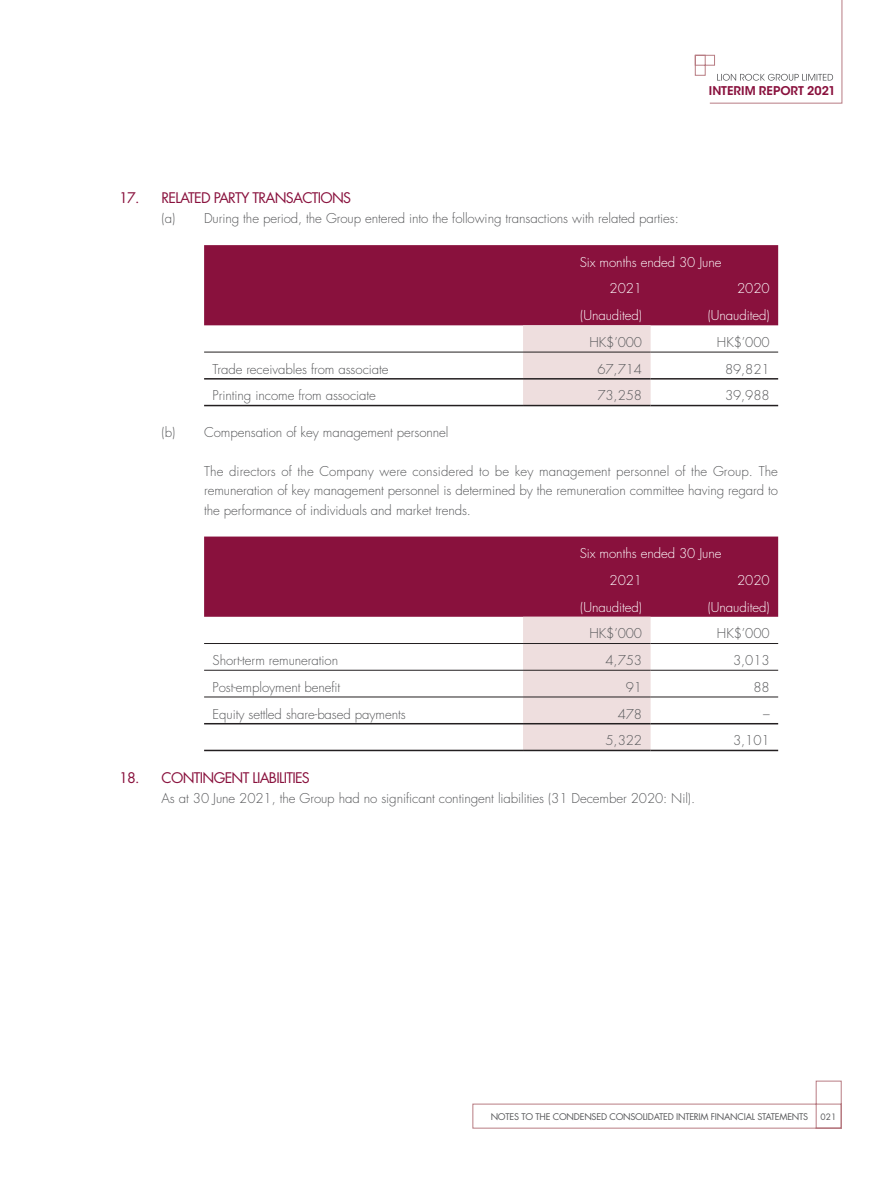
<style>
.page{position:relative;width:893px;height:1191px;background:#fff}
.page>*{position:absolute;margin:0;border:0;box-sizing:border-box;transform-origin:0 0}
.t1{font:14.25px "Futura Std";letter-spacing:-.05em;color:#89113d}
.t2{font:300 13.2px/19.5px "Futura Std";letter-spacing:-.005em;color:#57585a;text-align:justify}
.t3{font:300 13.2px/26.7px "Futura Std";letter-spacing:-.005em;color:#fff}
.t4{font:600 12px "ITC Avant Garde Std";letter-spacing:.005em;color:#89113d}
.t5{font:9px "Futura Std";letter-spacing:-.025em;color:#57585a}
.t6{font:8.55px "Futura Std";color:#57585a}
</style>
<div class="page">
<svg style="left:472px;top:1080px;width:370px;height:48px"></svg>
<svg style="left:694px;top:0;width:149px;height:104px"></svg>
<div style="left:204px;top:245px;width:574px;height:80px;background:#89113d"></div>
<div style="left:523px;top:325px;width:128px;height:80px;background:#eedede"></div>
<hr style="left:204px;top:378px;width:319px;height:1px;background:#231f20">
<hr style="left:523px;top:378px;width:128px;height:1px;background:#231f20">
<hr style="left:651px;top:378px;width:127px;height:1px;background:#231f20">
<hr style="left:204px;top:405px;width:319px;height:1px;background:#231f20">
<hr style="left:523px;top:405px;width:128px;height:1px;background:#231f20">
<hr style="left:651px;top:405px;width:127px;height:1px;background:#231f20">
<hr style="left:204px;top:352px;width:319px;height:1px;background:#231f20">
<hr style="left:523px;top:352px;width:128px;height:1px;background:#231f20">
<hr style="left:651px;top:352px;width:127px;height:1px;background:#231f20">
<div style="left:204px;top:536px;width:574px;height:81px;background:#89113d"></div>
<div style="left:523px;top:617px;width:128px;height:132px;background:#eedede"></div>
<hr style="left:204px;top:723px;width:319px;height:1px;background:#231f20">
<hr style="left:523px;top:723px;width:128px;height:1px;background:#231f20">
<hr style="left:651px;top:723px;width:127px;height:1px;background:#231f20">
<hr style="left:204px;top:749px;width:319px;height:2px;background:#231f20">
<hr style="left:523px;top:749px;width:128px;height:2px;background:#231f20">
<hr style="left:651px;top:749px;width:127px;height:2px;background:#231f20">
<hr style="left:204px;top:643px;width:319px;height:1px;background:#231f20">
<hr style="left:204px;top:670px;width:319px;height:1px;background:#231f20">
<hr style="left:204px;top:696px;width:319px;height:1px;background:#231f20">
<hr style="left:523px;top:643px;width:128px;height:1px;background:#231f20">
<hr style="left:523px;top:670px;width:128px;height:1px;background:#231f20">
<hr style="left:523px;top:696px;width:128px;height:1px;background:#231f20">
<hr style="left:651px;top:643px;width:127px;height:1px;background:#231f20">
<hr style="left:651px;top:670px;width:127px;height:1px;background:#231f20">
<hr style="left:651px;top:696px;width:127px;height:1px;background:#231f20">
<p class="t4" style="left:709px;top:83px;width:128px">INTERIM REPORT 2021</p>
<p class="t1" style="left:119px;top:189px;width:234px">17. RELATED PARTY TRANSACTIONS</p>
<p class="t2" style="left:162px;top:209px;width:519px">(a) During the period, the Group entered into the following transactions with related parties:</p>
<p class="t3" style="left:610px;top:249px;width:113px;text-indent:-30px">Six months ended 30 June<br>2021</p>
<p class="t3" style="left:737px;top:276px;width:34px">2020</p>
<p class="t3" style="left:580px;top:302px;width:63px">(Unaudited)</p>
<p class="t3" style="left:708px;top:302px;width:63px">(Unaudited)</p>
<p class="t2" style="left:589px;top:333px;width:54px">HK$’000</p>
<p class="t2" style="left:717px;top:333px;width:54px">HK$’000</p>
<p class="t2" style="left:213px;top:359px;width:178px">Trade receivables from associate</p>
<p class="t2" style="left:597px;top:359px;width:46px">67,714</p>
<p class="t2" style="left:725px;top:359px;width:46px">89,821</p>
<p class="t2" style="left:213px;top:386px;width:165px">Printing income from associate</p>
<p class="t2" style="left:597px;top:386px;width:46px">73,258</p>
<p class="t2" style="left:725px;top:386px;width:46px">39,988</p>
<p class="t2" style="left:162px;top:422px;width:288px">(b) Compensation of key management personnel</p>
<p class="t2" style="left:204px;top:461px;width:576px">The directors of the Company were considered to be key management personnel of the Group. The remuneration of key management personnel is determined by the remuneration committee having regard to the performance of individuals and market trends.</p>
<p class="t3" style="left:610px;top:540px;width:113px;text-indent:-30px">Six months ended 30 June<br>2021</p>
<p class="t3" style="left:737px;top:567px;width:34px">2020</p>
<p class="t3" style="left:580px;top:594px;width:63px">(Unaudited)</p>
<p class="t3" style="left:708px;top:594px;width:63px">(Unaudited)</p>
<p class="t2" style="left:589px;top:624px;width:54px">HK$’000</p>
<p class="t2" style="left:717px;top:624px;width:54px">HK$’000</p>
<p class="t2" style="left:213px;top:651px;width:127px">Short-term remuneration</p>
<p class="t2" style="left:605px;top:651px;width:38px">4,753</p>
<p class="t2" style="left:733px;top:651px;width:38px">3,013</p>
<p class="t2" style="left:213px;top:677px;width:129px">Post-employment benefit</p>
<p class="t2" style="left:626px;top:677px;width:18px">91</p>
<p class="t2" style="left:753px;top:677px;width:18px">88</p>
<p class="t2" style="left:213px;top:704px;width:195px">Equity settled share-based payments</p>
<p class="t2" style="left:618px;top:704px;width:26px">478</p>
<p class="t2" style="left:763px;top:704px;width:8px">–</p>
<p class="t2" style="left:605px;top:731px;width:38px">5,322</p>
<p class="t2" style="left:733px;top:731px;width:38px">3,101</p>
<p class="t1" style="left:119px;top:768px;width:192px">18. CONTINGENT LIABILITIES</p>
<p class="t2" style="left:162px;top:788px;width:535px">As at 30 June 2021, the Group had no significant contingent liabilities (31 December 2020: Nil).</p>
<p class="t5" style="left:491px;top:1111px;width:319px">NOTES TO THE CONDENSED CONSOLIDATED INTERIM FINANCIAL STATEMENTS</p>
<p class="t6" style="left:821px;top:1111px;width:17px">021</p>
</div>
